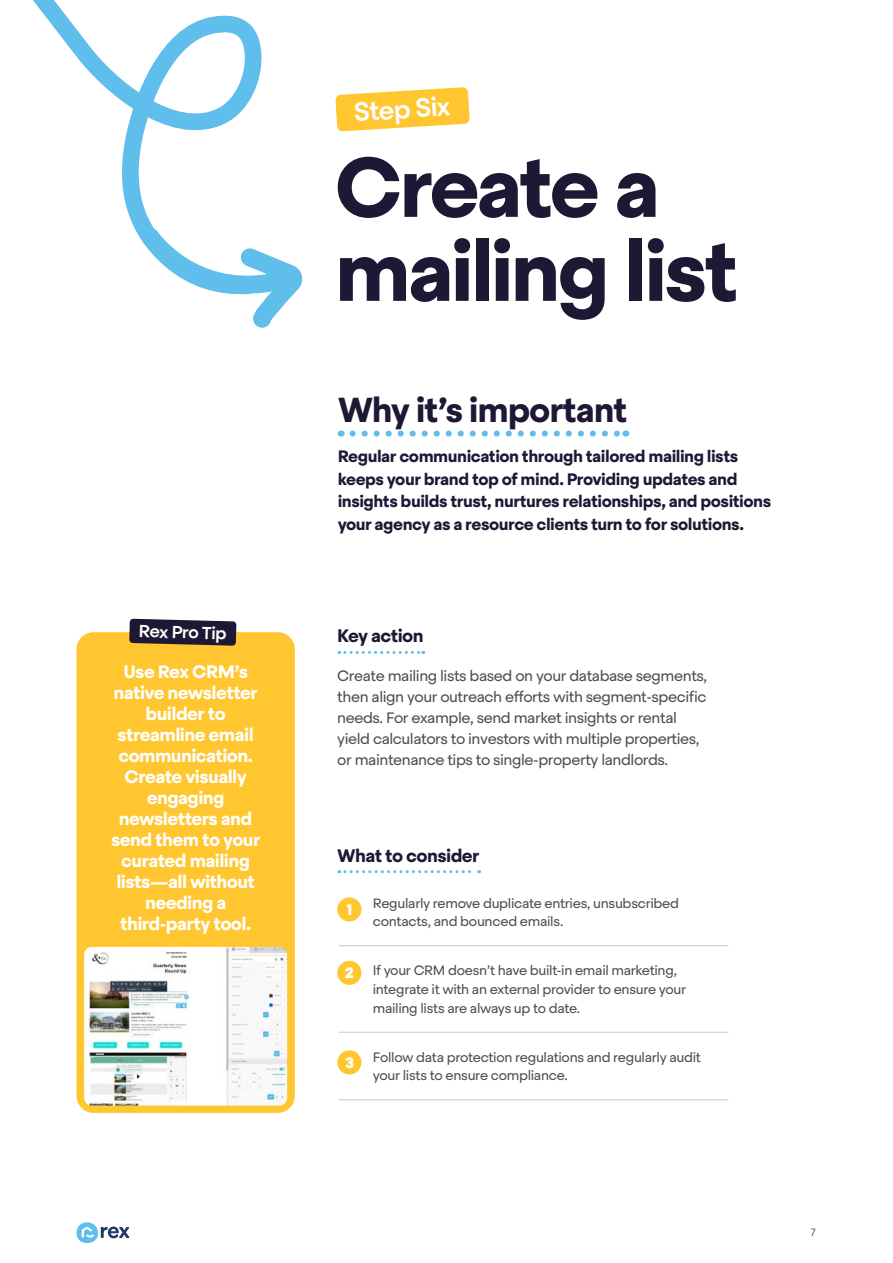
<style>
.page{position:relative;width:893px;height:1263px;background:#fff}
.page>*{position:absolute;margin:0;border:0;box-sizing:border-box;transform-origin:0 0}
.t1{font:700 84px/84px "Steradian";letter-spacing:-.045em;color:#1d1934}
.t2{font:700 34.5px "Steradian";letter-spacing:-.035em;color:#1d1934}
.t3{font:500 26.1px "Steradian";color:#fff}
.t4{font:700 18px/21px "Steradian";letter-spacing:-.03em;color:#fff;text-align:center}
.t5{font:700 18px "Steradian";letter-spacing:-.03em;color:#1d1934}
.t6{font:500 17.25px "Steradian";color:#fff}
.t7{font:700 16.5px/22.5px "Steradian";letter-spacing:-.03em;color:#1d1934}
.t8{font:15px/21px "Steradian";letter-spacing:-.03em;color:#4b4f55}
.t9{font:900 15px "Steradian";color:#fff}
.t10{font:13.5px/18.9px "Steradian";letter-spacing:-.025em;color:#4b4f55}
.t11{font:10.5px "Fira Mono";color:#4b4f55}
</style>
<div class="page">
<svg style="left:335px;top:87px;width:135px;height:44px"></svg>
<svg style="left:33px;top:0;width:229px;height:209px"></svg>
<svg style="left:127px;top:173px;width:176px;height:155px"></svg>
<div style="left:77px;top:632px;width:218px;height:481px;background:#ffc62f;border-radius:17px"></div>
<svg style="left:129px;top:619px;width:107px;height:27px;background:#352e3c"></svg>
<svg style="left:353px;top:431px;width:266px;height:6px"></svg>
<hr style="left:339px;top:945px;width:390px;height:1px;background:#cbc9cb">
<hr style="left:339px;top:1032px;width:390px;height:1px;background:#cbc9cb">
<hr style="left:339px;top:1099px;width:390px;height:1px;background:#cbc9cb">
<svg style="left:339px;top:651px;width:85px;height:3px"></svg>
<svg style="left:339px;top:870px;width:141px;height:3px"></svg>
<div style="left:337px;top:897px;width:24px;height:24px;background:#ffc62f;border-radius:50%"></div>
<div style="left:337px;top:961px;width:24px;height:24px;background:#ffc62f;border-radius:50%"></div>
<div style="left:337px;top:1050px;width:24px;height:24px;background:#ffc62f;border-radius:50%"></div>
<svg style="left:77px;top:1222px;width:52px;height:21px"></svg>
<img style="left:84px;top:947px;width:203px;height:159px">
<p class="t6" style="left:139px;top:620px;width:90px;rotate:2deg">Rex Pro Tip</p>
<h3 class="t4" style="left:111px;top:661px;width:151px">Use Rex CRM’s native newsletter builder to streamline email communication.<br>Create visually engaging newsletters and send them to your curated mailing lists—all without needing a third-party tool.</h3>
<h3 class="t3" style="left:353px;top:96px;width:98px;rotate:-3deg">Step Six</h3>
<h1 class="t1" style="left:334px;top:146px;width:405px">Create a mailing list</h1>
<h2 class="t2" style="left:338px;top:388px;width:291px">Why it’s important</h2>
<p class="t7" style="left:338px;top:445px;width:435px">Regular communication through tailored mailing lists keeps your brand top of mind. Providing updates and insights builds trust, nurtures relationships, and positions your agency as a resource clients turn to for solutions.</p>
<h3 class="t5" style="left:337px;top:625px;width:88px">Key action</h3>
<p class="t8" style="left:337px;top:665px;width:371px">Create mailing lists based on your database segments, then align your outreach efforts with segment-specific needs. For example, send market insights or rental yield calculators to investors with multiple properties, or maintenance tips to single-property landlords.</p>
<h3 class="t5" style="left:337px;top:844px;width:144px">What to consider</h3>
<p class="t9" style="left:347px;top:900px;width:7px">1</p>
<p class="t9" style="left:345px;top:963px;width:11px">2</p>
<p class="t9" style="left:345px;top:1053px;width:11px">3</p>
<p class="t10" style="left:373px;top:893px;width:308px">Regularly remove duplicate entries, unsubscribed contacts, and bounced emails.</p>
<p class="t10" style="left:373px;top:961px;width:315px">If your CRM doesn’t have built-in email marketing, integrate it with an external provider to ensure your mailing lists are always up to date.</p>
<p class="t10" style="left:373px;top:1047px;width:330px">Follow data protection regulations and regularly audit your lists to ensure compliance.</p>
<p class="t11" style="left:810px;top:1225px;width:8px">7</p>
</div>
